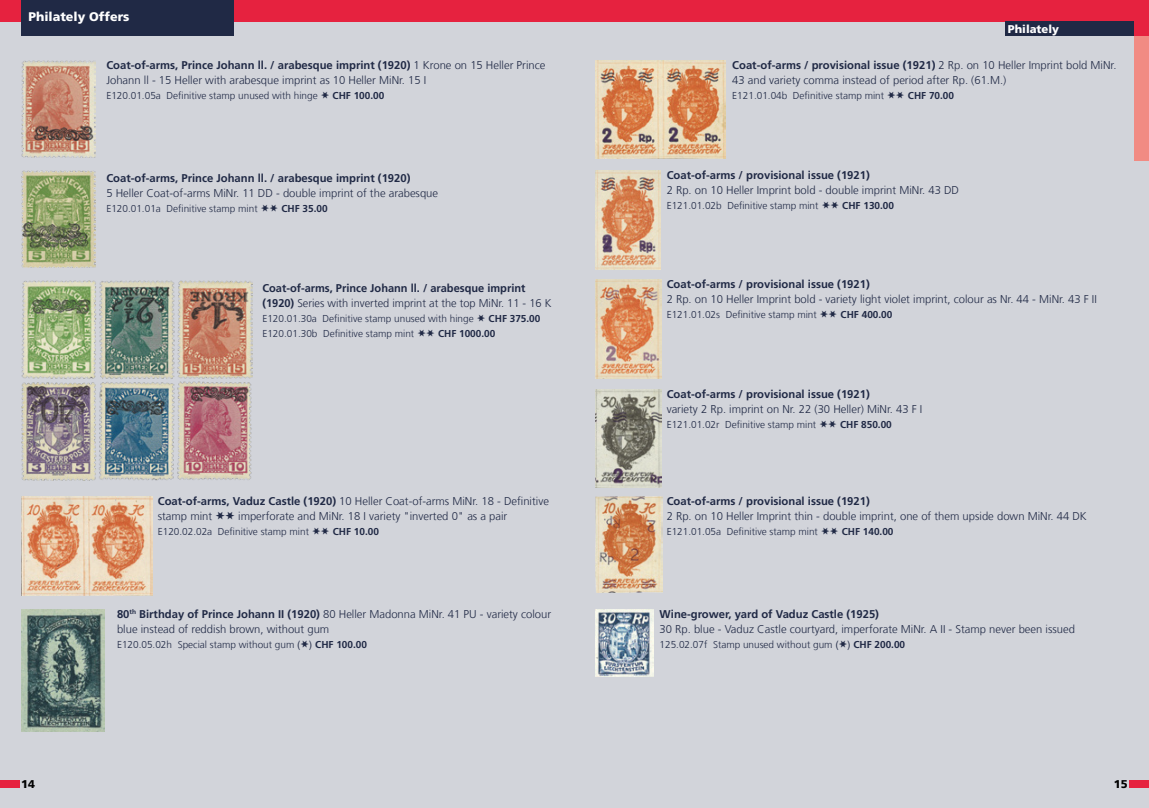
<style>
.page{position:relative;width:1149px;height:808px;background:#fff}
.page>*{position:absolute;margin:0;border:0;box-sizing:border-box;transform-origin:0 0}
.Titel{font:900 12.5px "Frutiger LT";color:#fff}
.Grundtext{font:300 11.25px/15px "Frutiger";color:#202945}
.Grundtext-2{font:700 11.25px/15px "Frutiger";color:#202945}
.Inhalt_Titelseite{font:900 11.25px "Frutiger LT";color:#fff}
.Inhalt_Titelseite-2{font:900 11.25px "Frutiger LT";color:#000}
.Grundtext-3{font:300 10px "Frutiger";color:#202945}
.s1{font-weight:700}
.s2{font-family:"Michel";font-weight:400}
.s3{font-weight:300}
</style>
<div class="page">
<div style="left:0;top:0;width:574px;height:808px;background:#d2d4da"></div>
<div style="left:574px;top:0;width:574px;height:808px;background:#d2d4da"></div>
<div style="left:0;top:0;width:1148px;height:21px;background:#e6223f"></div>
<div style="left:1129px;top:780px;width:19px;height:8px;background:#e6223f"></div>
<div style="left:1005px;top:21px;width:129px;height:14px;background:#202945"></div>
<div style="left:1134px;top:34px;width:14px;height:127px;background:#f18b83"></div>
<div style="left:1134px;top:21px;width:14px;height:14px;background:#e6223f"></div>
<div style="left:0;top:780px;width:19px;height:8px;background:#e6223f"></div>
<div style="left:21px;top:0;width:213px;height:35px;background:#202945"></div>
<img style="left:21px;top:60px;width:74px;height:98px">
<img style="left:21px;top:170px;width:74px;height:98px">
<img style="left:21px;top:281px;width:231px;height:199px">
<img style="left:21px;top:496px;width:131px;height:99px">
<img style="left:21px;top:609px;width:84px;height:122px">
<img style="left:595px;top:170px;width:65px;height:99px">
<img style="left:595px;top:60px;width:130px;height:99px">
<img style="left:595px;top:280px;width:66px;height:99px">
<img style="left:595px;top:390px;width:66px;height:97px">
<img style="left:595px;top:496px;width:67px;height:97px">
<img style="left:595px;top:609px;width:58px;height:68px">
<p class="Titel" style="left:28px;top:9px;width:103px">Philately Offers</p>
<p class="Grundtext" style="left:106px;top:57px;width:440px"><span class="s1">Coat-of-arms, Prince Johann ll. / arabesque imprint (1920)</span> 1 Krone on 15 Heller Prince<br>Johann ll - 15 Heller with arabesque imprint as 10 Heller MiNr. 15 I</p>
<p class="Grundtext-3" style="left:106px;top:89px;width:279px">E120.01.05a Definitive stamp unused with hinge <span class="s2">:</span> <span class="s1">CHF 100.00</span></p>
<p class="Grundtext" style="left:106px;top:171px;width:333px"><span class="s1">Coat-of-arms, Prince Johann ll. / arabesque imprint (1920)<br></span>5 Heller Coat-of-arms MiNr. 11 DD - double imprint of the arabesque</p>
<p class="Grundtext-3" style="left:106px;top:203px;width:223px">E120.01.01a Definitive stamp mint <span class="s2">;</span> <span class="s1">CHF 35.00</span></p>
<p class="Grundtext-2" style="left:262px;top:281px;width:290px">Coat-of-arms, Prince Johann ll. / arabesque imprint (1920) <span class="s3">Series with inverted imprint at the top MiNr. 11 - 16 K</span></p>
<p class="Grundtext-3" style="left:262px;top:313px;width:279px">E120.01.30a Definitive stamp unused with hinge <span class="s2">:</span> <span class="s1">CHF 375.00</span></p>
<p class="Grundtext-3" style="left:262px;top:328px;width:234px">E120.01.30b Definitive stamp mint <span class="s2">;</span> <span class="s1">CHF 1000.00</span></p>
<p class="Grundtext" style="left:158px;top:493px;width:392px"><span class="s1">Coat-of-arms, Vaduz Castle (1920)</span> 10 Heller Coat-of-arms MiNr. 18 - Definitive stamp mint <span class="s2">;</span> imperforate and MiNr. 18 I variety "inverted 0" as a pair</p>
<p class="Grundtext-3" style="left:158px;top:525px;width:223px">E120.02.02a Definitive stamp mint <span class="s2">;</span> <span class="s1">CHF 10.00</span></p>
<p class="Grundtext" style="left:117px;top:607px;width:435px"><span class="s1">80</span><sup>th</sup> <span class="s1">Birthday of Prince Johann II (1920)</span> 80 Heller Madonna MiNr. 41 PU - variety colour blue instead of reddish brown, without gum</p>
<p class="Grundtext-3" style="left:117px;top:639px;width:251px">E120.05.02h Special stamp without gum <span class="s2">&lt;</span> <span class="s1">CHF 100.00</span></p>
<p class="Inhalt_Titelseite" style="left:1007px;top:22px;width:53px">Philately</p>
<p class="Grundtext" style="left:732px;top:57px;width:385px"><span class="s1">Coat-of-arms / provisional issue (1921)</span> 2 Rp. on 10 Heller Imprint bold MiNr.<br>43 and variety comma instead of period after Rp. (61.M.)</p>
<p class="Grundtext-3" style="left:732px;top:89px;width:223px">E121.01.04b Definitive stamp mint <span class="s2">;</span> <span class="s1">CHF 70.00</span></p>
<p class="Grundtext" style="left:666px;top:167px;width:294px"><span class="s1">Coat-of-arms / provisional issue (1921)<br></span>2 Rp. on 10 Heller Imprint bold - double imprint MiNr. 43 DD</p>
<p class="Grundtext-3" style="left:666px;top:199px;width:229px">E121.01.02b Definitive stamp mint <span class="s2">;</span> <span class="s1">CHF 130.00</span></p>
<p class="Grundtext" style="left:666px;top:277px;width:431px"><span class="s1">Coat-of-arms / provisional issue (1921)<br></span>2 Rp. on 10 Heller Imprint bold - variety light violet imprint, colour as Nr. 44 - MiNr. 43 F II</p>
<p class="Grundtext-3" style="left:666px;top:309px;width:227px">E121.01.02s Definitive stamp mint <span class="s2">;</span> <span class="s1">CHF 400.00</span></p>
<p class="Grundtext" style="left:666px;top:387px;width:257px"><span class="s1">Coat-of-arms / provisional issue (1921)<br></span>variety 2 Rp. imprint on Nr. 22 (30 Heller) MiNr. 43 F I</p>
<p class="Grundtext-3" style="left:666px;top:419px;width:226px">E121.01.02r Definitive stamp mint <span class="s2">;</span> <span class="s1">CHF 850.00</span></p>
<p class="Grundtext" style="left:666px;top:493px;width:421px"><span class="s1">Coat-of-arms / provisional issue (1921)<br></span>2 Rp. on 10 Heller Imprint thin - double imprint, one of them upside down MiNr. 44 DK</p>
<p class="Grundtext-3" style="left:666px;top:525px;width:228px">E121.01.05a Definitive stamp mint <span class="s2">;</span> <span class="s1">CHF 140.00</span></p>
<p class="Grundtext" style="left:659px;top:607px;width:417px"><span class="s1">Wine-grower, yard of Vaduz Castle (1925)<br></span>30 Rp. blue - Vaduz Castle courtyard, imperforate MiNr. A II - Stamp never been issued</p>
<p class="Grundtext-3" style="left:659px;top:639px;width:247px">125.02.07f Stamp unused without gum <span class="s2">&lt;</span> <span class="s1">CHF 200.00</span></p>
<p class="Inhalt_Titelseite-2" style="left:21px;top:778px;width:15px">14</p>
<p class="Inhalt_Titelseite-2" style="left:1113px;top:778px;width:15px">15</p>
</div>
